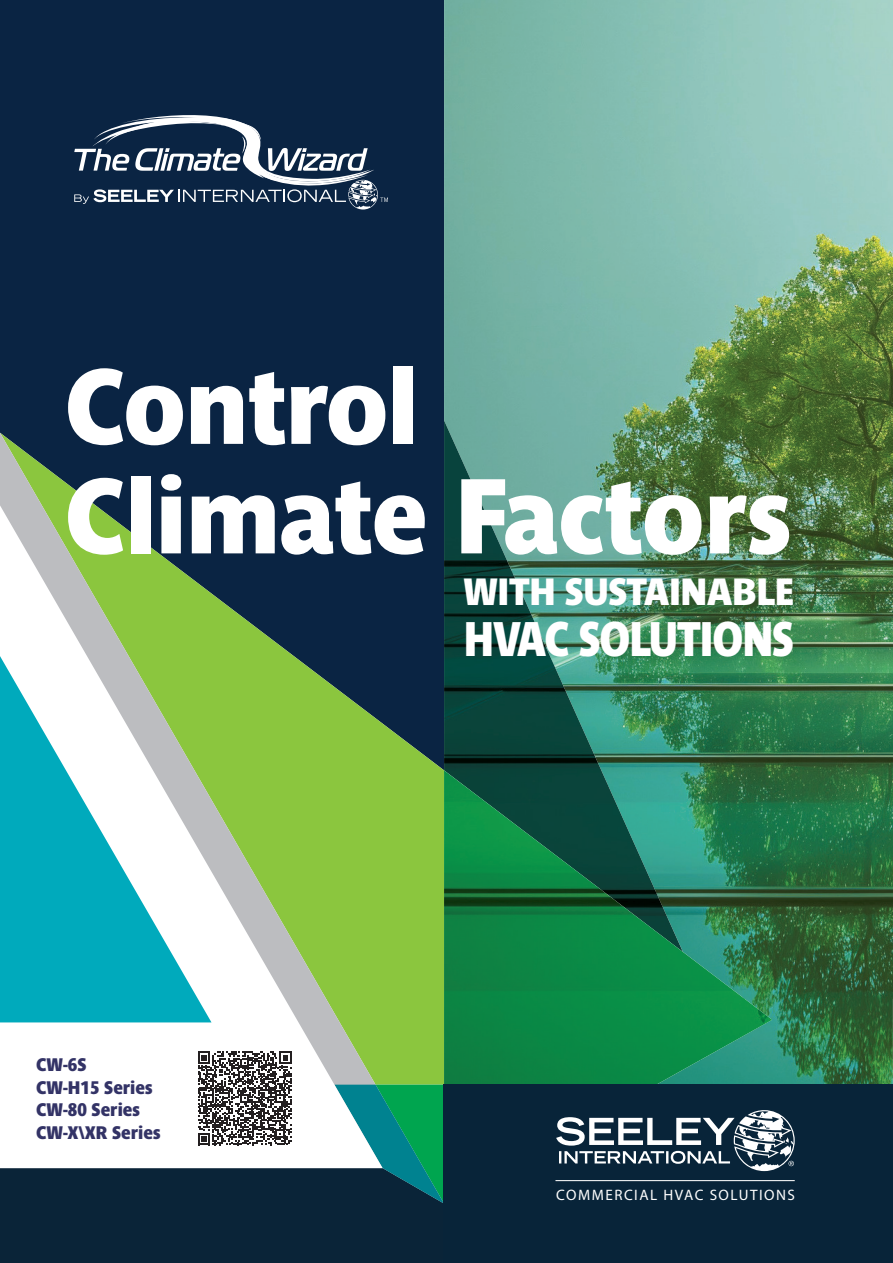
<style>
.page{position:relative;width:893px;height:1263px;background:#fff}
.page>*{position:absolute;margin:0;border:0;box-sizing:border-box;transform-origin:0 0}
.t1{font:105px "Parisine Std Narr Sombre";color:#fff}
.t2{font:48px "Parisine Std Narr Sombre";letter-spacing:-.025em;color:#fff;scale:.9 1}
.t3{font:37.5px "Parisine Std Narr Sombre";letter-spacing:-.01em;color:#fff}
.t4{font:18px "Parisine Std Narr Sombre";color:#336}
.t5{font:15.15px "Myriad Pro";letter-spacing:.1em;color:#fff}
</style>
<div class="page">
<div style="left:0;top:0;width:444px;height:433px;background:#0a2443"></div>
<svg style="left:0;top:433px;width:444px;height:618px;background:#375a44"></svg>
<svg style="left:0;top:505px;width:383px;height:546px;fill:#8bc643"></svg>
<svg style="left:0;top:656px;width:212px;height:366px"></svg>
<img style="left:683px;top:0;width:210px;height:572px">
<img style="left:683px;top:572px;width:210px;height:106px">
<img style="left:683px;top:678px;width:210px;height:106px">
<img style="left:772px;top:784px;width:121px;height:107px">
<img style="left:772px;top:891px;width:121px;height:106px">
<img style="left:772px;top:997px;width:121px;height:87px">
<img style="left:444px;top:0;width:239px;height:770px">
<img style="left:444px;top:770px;width:328px;height:281px">
<img style="left:444px;top:770px;width:239px;height:182px">
<svg style="left:74px;top:115px;width:314px;height:95px;background:#3d526a"></svg>
<div style="left:191px;top:1044px;width:108px;height:108px;background:#fff"></div>
<div style="left:443px;top:1084px;width:450px;height:179px;background:#082439"></div>
<svg style="left:0;top:1051px;width:795px;height:212px"></svg>
<hr style="left:555px;top:1180px;width:240px;height:1px;background:#fff">
<p class="t1" style="left:65px;top:344px;width:355px">Control</p>
<p class="t1" style="left:65px;top:454px;width:728px">Climate Factors</p>
<p class="t3" style="left:463px;top:570px;width:333px">WITH SUSTAINABLE</p>
<p class="t2" style="left:464px;top:611px;width:368px">HVAC SOLUTIONS</p>
<p class="t4" style="left:36px;top:1054px;width:52px">CW-6S</p>
<p class="t4" style="left:36px;top:1076px;width:118px">CW-H15 Series</p>
<p class="t4" style="left:36px;top:1099px;width:105px">CW-80 Series</p>
<p class="t4" style="left:36px;top:1121px;width:126px">CW-X\XR Series</p>
<p class="t5" style="left:556px;top:1185px;width:240px">COMMERCIAL HVAC SOLUTIONS</p>
</div>
